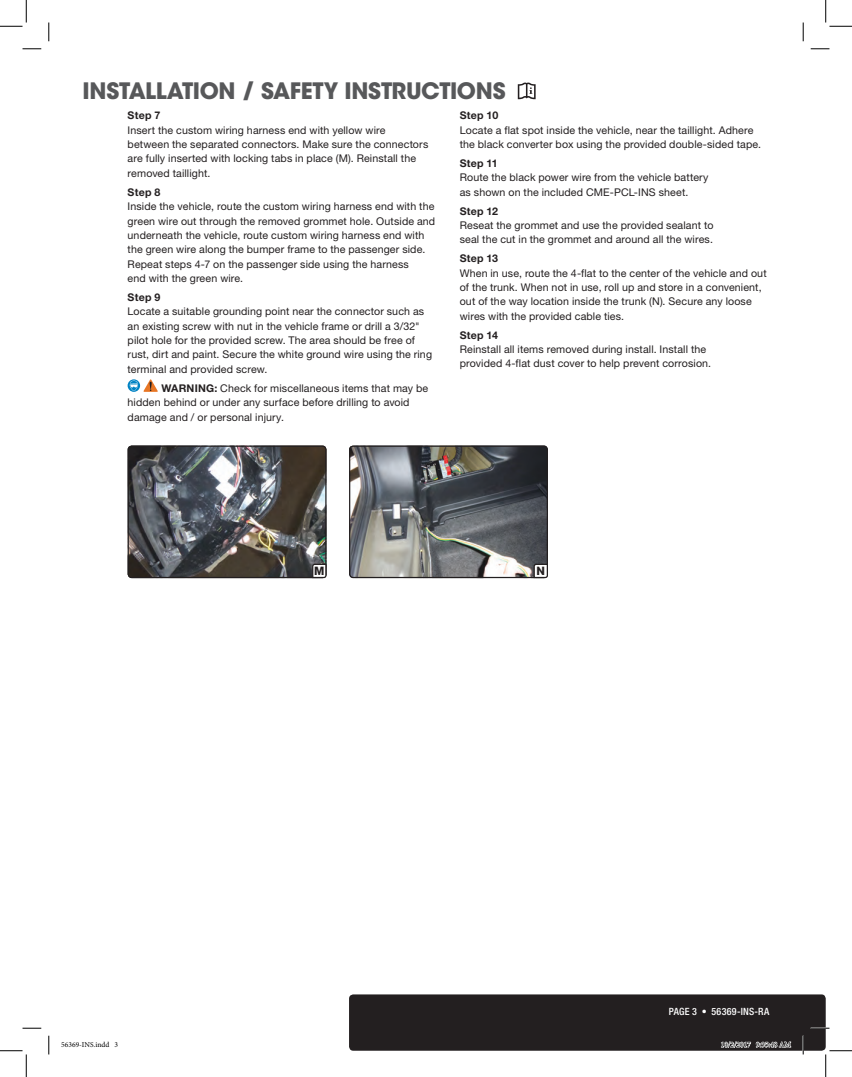
<style>
.page{position:relative;width:852px;height:1077px;background:#fff}
.page>*{position:absolute;margin:0;border:0;box-sizing:border-box;transform-origin:0 0}
.t1{font:700 22.5px "ITC Avant Garde Std";letter-spacing:-.015em;color:#57585a}
.t2{font:700 11.25px "ITC Avant Garde Std";color:#231f20}
.t3{font:10.62px/14.4px "Helvetica Neue LT Std";letter-spacing:.01em;color:#231f20}
.t4{font:700 10.62px "Helvetica Neue LT Std";letter-spacing:.02em;color:#231f20}
.t5{font:500 condensed 10px "Helvetica Neue LT Std";letter-spacing:.025em;color:#fff}
.t6{font:7.5px "Minion Pro";color:#000}
.s1{font-weight:700}
</style>
<div class="page">
<svg style="left:517px;top:83px;width:18px;height:16px"></svg>
<img style="left:129px;top:445px;width:197px;height:131px">
<div style="left:127px;top:445px;width:199px;height:133px;border:1px solid #231f20;border-radius:4px"></div>
<img style="left:349px;top:445px;width:199px;height:133px">
<div style="left:349px;top:445px;width:198px;height:133px;border:1px solid #231f20;border-radius:4px"></div>
<svg style="left:311px;top:563px;width:16px;height:15px"></svg>
<svg style="left:532px;top:563px;width:16px;height:15px"></svg>
<svg style="left:129px;top:379px;width:29px;height:13px"></svg>
<div style="left:349px;top:994px;width:476px;height:56px;background:#231f20;border-radius:4px"></div>
<svg style="left:22px;top:48px;width:19px;height:2px"></svg>
<svg style="left:810px;top:48px;width:19px;height:2px"></svg>
<svg style="left:22px;top:1027px;width:19px;height:1px"></svg>
<svg style="left:810px;top:1027px;width:19px;height:1px"></svg>
<svg style="left:48px;top:22px;width:2px;height:19px"></svg>
<svg style="left:48px;top:1035px;width:2px;height:19px"></svg>
<svg style="left:802px;top:22px;width:1px;height:19px"></svg>
<svg style="left:802px;top:1035px;width:1px;height:19px"></svg>
<svg style="left:0;top:0;width:27px;height:27px"></svg>
<svg style="left:0;top:1050px;width:27px;height:26px"></svg>
<svg style="left:825px;top:0;width:26px;height:27px"></svg>
<svg style="left:825px;top:1050px;width:26px;height:26px"></svg>
<svg style="left:720px;top:1041px;width:71px;height:10px"></svg>
<h1 class="t1" style="left:82px;top:76px;width:424px">INSTALLATION / SAFETY INSTRUCTIONS</h1>
<p class="t4" style="left:128px;top:109px;width:34px">Step 7</p>
<p class="t3" style="left:128px;top:123px;width:302px">Insert the custom wiring harness end with yellow wire between the separated connectors. Make sure the connectors are fully inserted with locking tabs in place (M). Reinstall the removed taillight.</p>
<p class="t4" style="left:128px;top:185px;width:34px">Step 8</p>
<p class="t3" style="left:128px;top:199px;width:309px">Inside the vehicle, route the custom wiring harness end with the green wire out through the removed grommet hole. Outside and underneath the vehicle, route custom wiring harness end with the green wire along the bumper frame to the passenger side.<br>Repeat steps 4-7 on the passenger side using the harness<br>end with the green wire.</p>
<p class="t4" style="left:128px;top:290px;width:34px">Step 9</p>
<p class="t3" style="left:128px;top:304px;width:306px">Locate a suitable grounding point near the connector such as an existing screw with nut in the vehicle frame or drill a 3/32" pilot hole for the provided screw. The area should be free of rust, dirt and paint. Secure the white ground wire using the ring terminal and provided screw.</p>
<p class="t3" style="left:127px;top:380px;width:302px;text-indent:34px"><span class="s1">WARNING:</span> Check for miscellaneous items that may be hidden behind or under any surface before drilling to avoid damage and / or personal injury.</p>
<p class="t4" style="left:459px;top:109px;width:40px">Step 10</p>
<p class="t3" style="left:459px;top:123px;width:303px">Locate a flat spot inside the vehicle, near the taillight. Adhere the black converter box using the provided double-sided tape.</p>
<p class="t4" style="left:459px;top:156px;width:39px">Step 11</p>
<p class="t3" style="left:459px;top:170px;width:250px">Route the black power wire from the vehicle battery as shown on the included CME-PCL-INS sheet.</p>
<p class="t4" style="left:459px;top:204px;width:40px">Step 12</p>
<p class="t3" style="left:459px;top:218px;width:255px">Reseat the grommet and use the provided sealant to seal the cut in the grommet and around all the wires.</p>
<p class="t4" style="left:459px;top:252px;width:40px">Step 13</p>
<p class="t3" style="left:459px;top:265px;width:308px">When in use, route the 4-flat to the center of the vehicle and out of the trunk. When not in use, roll up and store in a convenient, out of the way location inside the trunk (N). Secure any loose wires with the provided cable ties.</p>
<p class="t4" style="left:459px;top:328px;width:40px">Step 14</p>
<p class="t3" style="left:459px;top:342px;width:253px">Reinstall all items removed during install. Install the provided 4-flat dust cover to help prevent corrosion.</p>
<p class="t2" style="left:314px;top:563px;width:12px">M</p>
<p class="t2" style="left:536px;top:563px;width:10px">N</p>
<p class="t5" style="left:668px;top:1005px;width:102px">PAGE 3 • 56369-INS-RA</p>
<p class="t6" style="left:61px;top:1039px;width:58px">56369-INS.indd 3</p>
<p class="t6" style="left:720px;top:1039px;width:72px">10/2/2017 9:35:48 AM</p>
</div>
